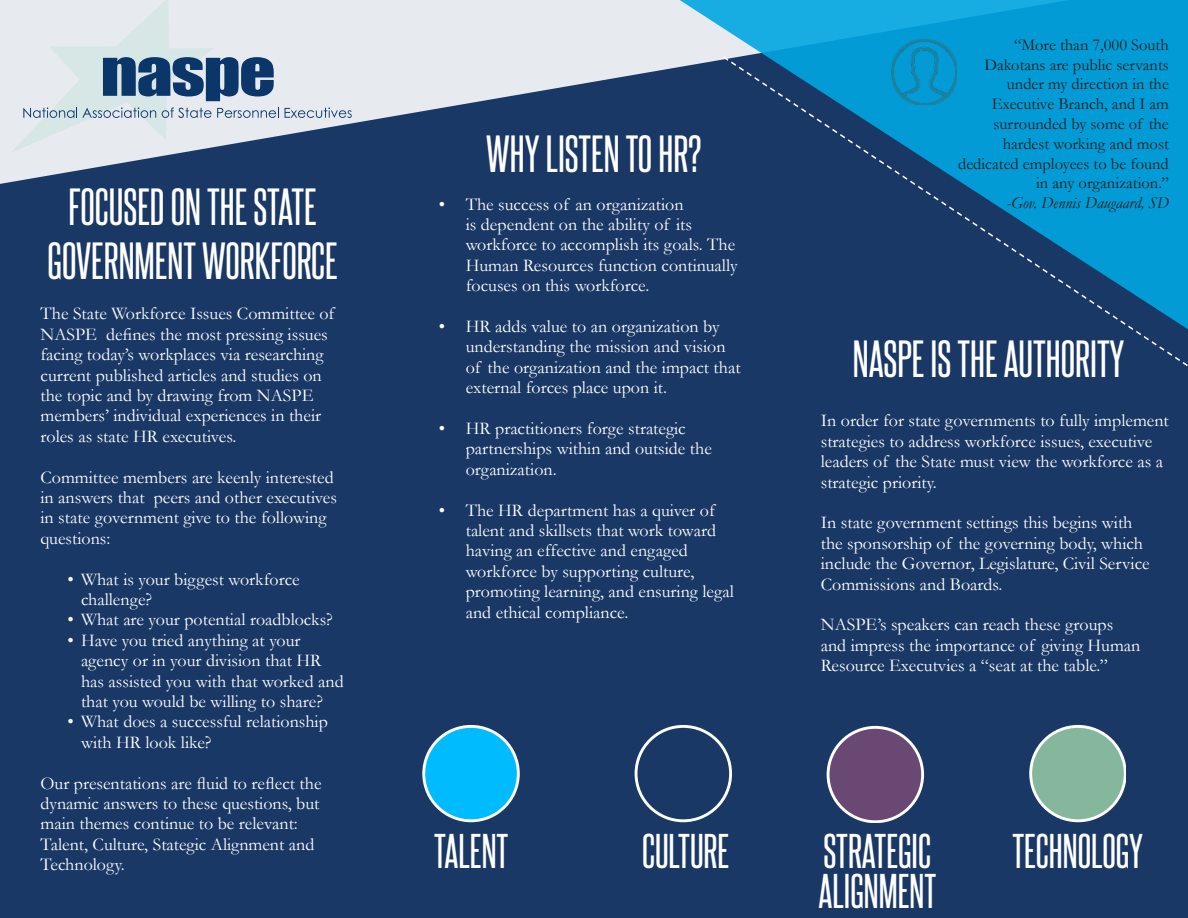
<style>
.page{position:relative;width:1188px;height:918px;background:#fff}
.page>*{position:absolute;margin:0;border:0;box-sizing:border-box;transform-origin:0 0}
.Subtitle{font:45px/54px "Steelfish Rg";color:#fff;text-align:center}
.Title_Heading{font:45px "Steelfish Rg";color:#fff}
.Title_Heading-2{font:42px "Steelfish Rg";color:#fff}
.Body_Text{font:18px/20.4px "Garamond";color:#fff}
.Tip_Text{font:16.5px/19.8px "Garamond";color:#231f20;text-align:right}
.Tip_Text-2{font:italic 16.5px "Garamond";color:#231f20}
</style>
<div class="page">
<div style="left:0;top:185px;width:1188px;height:733px;background:#193865"></div>
<svg style="left:0;top:0;width:669px;height:185px;background:#8696ae"></svg>
<svg style="left:669px;top:0;width:519px;height:335px;background:#2185b5"></svg>
<svg style="left:719px;top:53px;width:469px;height:320px;background:#115e90"></svg>
<img style="left:891px;top:39px;width:66px;height:66px">
<svg style="left:10px;top:0;width:269px;height:153px;background:#c1ccd7"></svg>
<svg style="left:285px;top:107px;width:67px;height:11px"></svg>
<div style="left:424px;top:726px;width:94px;height:95px;background:#00bbfe;border-radius:50%"></div>
<div style="left:422px;top:725px;width:98px;height:97px;border:3px solid #fff;border-radius:50%"></div>
<div style="left:636px;top:726px;width:95px;height:95px;background:#193865;border-radius:50%"></div>
<div style="left:635px;top:725px;width:97px;height:97px;border:3px solid #fff;border-radius:50%"></div>
<svg style="left:827px;top:726px;width:97px;height:96px;background:#66557c"></svg>
<svg style="left:1029px;top:725px;width:97px;height:97px;background:#79a29a"></svg>
<p class="Subtitle" style="left:48px;top:178px;width:292px">FOCUSED ON THE STATE<br>GOVERNMENT WORKFORCE</p>
<p class="Body_Text" style="left:40px;top:303px;width:295px">The State Workforce Issues Committee of NASPE defines the most pressing issues facing today’s workplaces via researching current published articles and studies on the topic and by drawing from NASPE members’ individual experiences in their roles as state HR executives.</p>
<p class="Body_Text" style="left:40px;top:466px;width:298px">Committee members are keenly interested in answers that peers and other executives in state government give to the following questions:</p>
<p class="Body_Text" style="left:81px;top:568px;width:220px;text-indent:-14px">• What is your biggest workforce challenge?</p>
<p class="Body_Text" style="left:68px;top:609px;width:267px">• What are your potential roadblocks?</p>
<p class="Body_Text" style="left:81px;top:630px;width:264px;text-indent:-14px">• Have you tried anything at your agency or in your division that HR has assisted you with that worked and that you would be willing to share?</p>
<p class="Body_Text" style="left:81px;top:711px;width:248px;text-indent:-14px">• What does a successful relationship with HR look like?</p>
<p class="Body_Text" style="left:40px;top:772px;width:283px">Our presentations are fluid to reflect the dynamic answers to these questions, but main themes continue to be relevant:<br>Talent, Culture, Stategic Alignment and Technology.</p>
<p class="Title_Heading" style="left:486px;top:126px;width:217px">WHY LISTEN TO HR?</p>
<p class="Body_Text" style="left:466px;top:193px;width:273px;text-indent:-27px">• The success of an organization<br>is dependent on the ability of its workforce to accomplish its goals. The Human Resources function continually focuses on this workforce.</p>
<p class="Body_Text" style="left:466px;top:316px;width:276px;text-indent:-27px">• HR adds value to an organization by understanding the mission and vision of the organization and the impact that external forces place upon it.</p>
<p class="Body_Text" style="left:466px;top:418px;width:248px;text-indent:-27px">• HR practitioners forge strategic partnerships within and outside the organization.</p>
<p class="Body_Text" style="left:466px;top:499px;width:270px;text-indent:-27px">• The HR department has a quiver of talent and skillsets that work toward having an effective and engaged workforce by supporting culture, promoting learning, and ensuring legal and ethical compliance.</p>
<p class="Tip_Text" style="left:958px;top:34px;width:212px">“More than 7,000 South<br>Dakotans are public servants under my direction in the<br>Executive Branch, and I am surrounded by some of the hardest working and most dedicated employees to be found in any organization.”</p>
<p class="Tip_Text-2" style="left:1007px;top:192px;width:164px">-Gov. Dennis Daugaard, SD</p>
<p class="Title_Heading" style="left:853px;top:331px;width:273px">NASPE IS THE AUTHORITY</p>
<p class="Body_Text" style="left:821px;top:410px;width:350px">In order for state governments to fully implement strategies to address workforce issues, executive leaders of the State must view the workforce as a strategic priority.</p>
<p class="Body_Text" style="left:821px;top:512px;width:330px">In state government settings this begins with the sponsorship of the governing body, which include the Governor, Legislature, Civil Service Commissions and Boards.</p>
<p class="Body_Text" style="left:821px;top:614px;width:321px">NASPE’s speakers can reach these groups and impress the importance of giving Human<br>Resource Executvies a “seat at the table.”</p>
<p class="Title_Heading-2" style="left:434px;top:825px;width:76px">TALENT</p>
<p class="Title_Heading-2" style="left:642px;top:825px;width:89px">CULTURE</p>
<p class="Title_Heading-2" style="left:824px;top:825px;width:109px">STRATEGIC</p>
<p class="Title_Heading-2" style="left:1012px;top:825px;width:132px">TECHNOLOGY</p>
<p class="Title_Heading-2" style="left:819px;top:865px;width:119px">ALIGNMENT</p>
</div>
